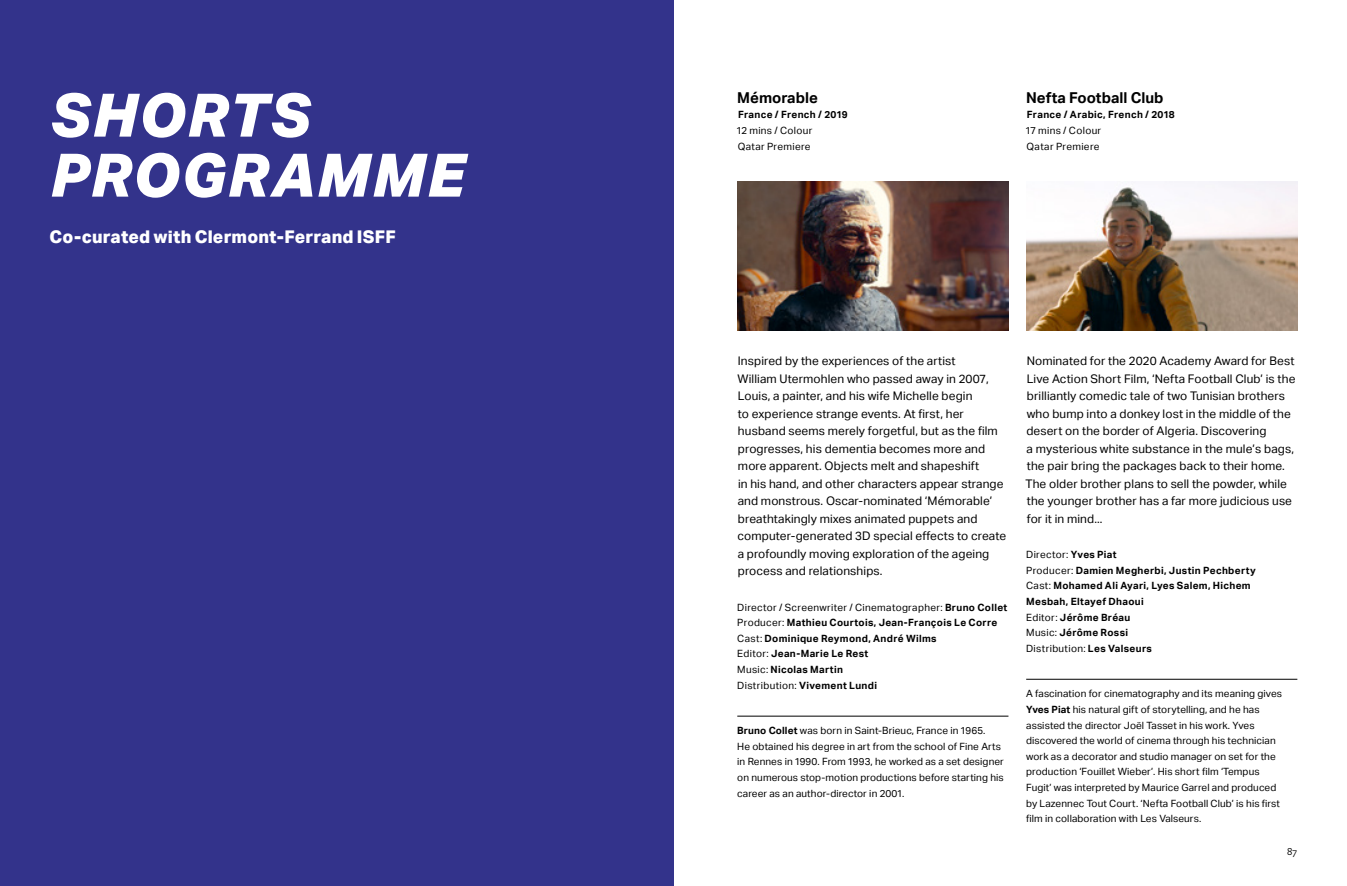
<style>
.page{position:relative;width:1347px;height:886px;background:#fff}
.page>*{position:absolute;margin:0;border:0;box-sizing:border-box;transform-origin:0 0}
.t1{font:italic 800 60px/60px "Aktiv Grotesk";letter-spacing:.02em;color:#fff}
.t2{font:800 17.5px "Aktiv Grotesk";letter-spacing:.01em;color:#fff}
.t3{font:700 15px "Aktiv Grotesk";color:#000}
.t4{font:11.88px/17.5px "Aktiv Grotesk";letter-spacing:.01em;color:#000}
.t5{font:10px/15.6px "Aktiv Grotesk";letter-spacing:.01em;color:#000}
.t6{font:700 10px/15.6px "Aktiv Grotesk";letter-spacing:.035em;color:#000}
.t7{font:10px/15.6px "Aktiv Grotesk";letter-spacing:.035em;color:#000}
.t8{font:9.38px "Fresco Sans Pro";color:#000}
.s1{font-weight:400}
.s2{font-weight:700}
</style>
<div class="page">
<div style="left:0;top:0;width:673px;height:886px;background:#33338b"></div>
<hr style="left:1026px;top:679px;width:271px;height:1px;background:#000">
<hr style="left:737px;top:716px;width:271px;height:1px;background:#000">
<img style="left:737px;top:181px;width:271px;height:149px">
<img style="left:1026px;top:181px;width:271px;height:149px">
<h1 class="t1" style="left:50px;top:84px;width:416px">SHORTS<br>PROGRAMME</h1>
<h2 class="t2" style="left:50px;top:227px;width:347px">Co-curated with Clermont-Ferrand ISFF</h2>
<p class="t3" style="left:737px;top:89px;width:82px">Mémorable</p>
<p class="t3" style="left:1026px;top:89px;width:139px">Nefta Football Club</p>
<p class="t6" style="left:738px;top:107px;width:111px">France / French / 2019</p>
<p class="t7" style="left:737px;top:123px;width:77px">12 mins / Colour<br>Qatar Premiere</p>
<p class="t6" style="left:1027px;top:107px;width:149px">France / Arabic, French / 2018</p>
<p class="t7" style="left:1025px;top:123px;width:77px">17 mins / Colour<br>Qatar Premiere</p>
<p class="t4" style="left:737px;top:352px;width:270px">Inspired by the experiences of the artist<br>William Utermohlen who passed away in 2007, Louis, a painter, and his wife Michelle begin<br>to experience strange events. At first, her husband seems merely forgetful, but as the film progresses, his dementia becomes more and more apparent. Objects melt and shapeshift<br>in his hand, and other characters appear strange and monstrous. Oscar-nominated ‘Mémorable’ breathtakingly mixes animated puppets and computer-generated 3D special effects to create a profoundly moving exploration of the ageing process and relationships.</p>
<p class="t6" style="left:737px;top:599px;width:272px"><span class="s1">Director / Screenwriter / Cinematographer:</span> Bruno Collet <span class="s1">Producer:</span> Mathieu Courtois, Jean-François Le Corre <span class="s1">Cast:</span> Dominique Reymond, André Wilms<br><span class="s1">Editor:</span> Jean-Marie Le Rest<br><span class="s1">Music:</span> Nicolas Martin<br><span class="s1">Distribution:</span> Vivement Lundi</p>
<p class="t5" style="left:737px;top:723px;width:268px"><span class="s2">Bruno Collet</span> was born in Saint-Brieuc, France in 1965.<br>He obtained his degree in art from the school of Fine Arts in Rennes in 1990. From 1993, he worked as a set designer on numerous stop-motion productions before starting his career as an author-director in 2001.</p>
<p class="t4" style="left:1025px;top:352px;width:271px">Nominated for the 2020 Academy Award for Best Live Action Short Film, ‘Nefta Football Club’ is the brilliantly comedic tale of two Tunisian brothers who bump into a donkey lost in the middle of the desert on the border of Algeria. Discovering<br>a mysterious white substance in the mule’s bags, the pair bring the packages back to their home.<br>The older brother plans to sell the powder, while the younger brother has a far more judicious use for it in mind...</p>
<p class="t6" style="left:1026px;top:547px;width:231px"><span class="s1">Director:</span> Yves Piat<br><span class="s1">Producer:</span> Damien Megherbi, Justin Pechberty<br><span class="s1">Cast:</span> Mohamed Ali Ayari, Lyes Salem, Hichem<br>Mesbah, Eltayef Dhaoui<br><span class="s1">Editor:</span> Jérôme Bréau<br><span class="s1">Music:</span> Jérôme Rossi<br><span class="s1">Distribution:</span> Les Valseurs</p>
<p class="t5" style="left:1026px;top:686px;width:257px">A fascination for cinematography and its meaning gives <span class="s2">Yves Piat</span> his natural gift of storytelling, and he has assisted the director Joël Tasset in his work. Yves discovered the world of cinema through his technician work as a decorator and studio manager on set for the production ‘Fouillet Wieber’. His short film ‘Tempus Fugit’ was interpreted by Maurice Garrel and produced by Lazennec Tout Court. ‘Nefta Football Club’ is his first film in collaboration with Les Valseurs.</p>
<p class="t8" style="left:1287px;top:846px;width:12px">87</p>
</div>
